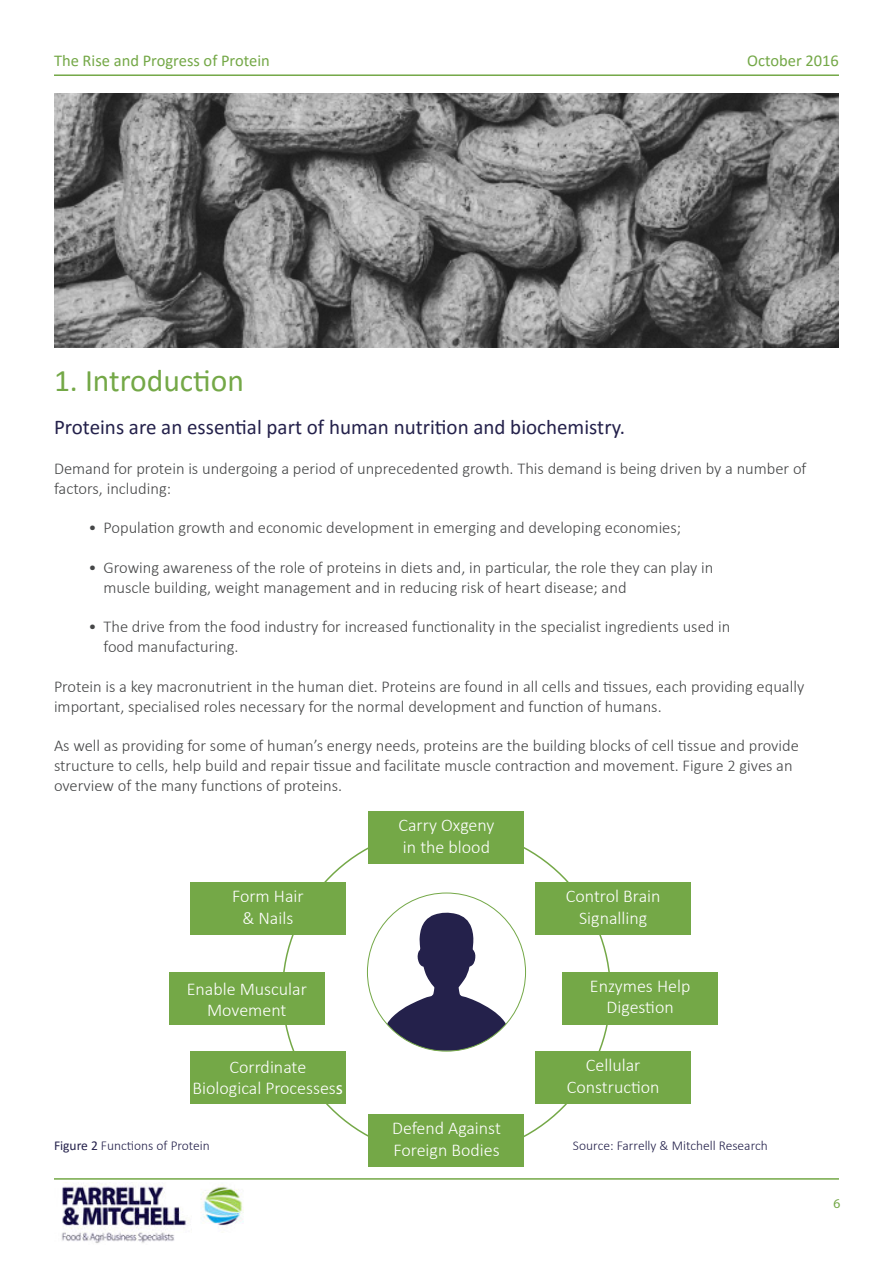
<style>
.page{position:relative;width:893px;height:1263px;background:#fff}
.page>*{position:absolute;margin:0;border:0;box-sizing:border-box;transform-origin:0 0}
.t1{font:31.5px "Calibri";color:#74a847}
.t2{font:21px "Calibri";color:#24214b}
.t3{font:300 18px/21.6px "Calibri";color:#fff;text-align:center}
.t4{font:300 16.5px/19.8px "Calibri";color:#454647}
.t5{font:16.5px "Calibri";color:#74a847}
.t6{font:300 13.5px "Calibri";color:#24214b}
.t7{font:13.5px "Myriad Pro";color:#74a847}
.s1{font-family:"Myriad Pro";font-weight:400}
.s2{font-weight:400}
</style>
<div class="page">
<hr style="left:54px;top:74px;width:785px;height:2px;background:#74a847">
<hr style="left:54px;top:1178px;width:785px;height:2px;background:#74a847">
<img style="left:61px;top:1182px;width:183px;height:61px">
<img style="left:54px;top:94px;width:785px;height:254px">
<svg style="left:385px;top:912px;width:123px;height:138px"></svg>
<div style="left:369px;top:812px;width:155px;height:52px;background:#74a847"></div>
<div style="left:369px;top:1114px;width:155px;height:53px;background:#74a847"></div>
<div style="left:536px;top:882px;width:155px;height:53px;background:#74a847"></div>
<div style="left:190px;top:882px;width:155px;height:53px;background:#74a847"></div>
<div style="left:536px;top:1052px;width:155px;height:52px;background:#74a847"></div>
<div style="left:190px;top:1052px;width:155px;height:52px;background:#74a847"></div>
<div style="left:563px;top:972px;width:155px;height:52px;background:#74a847"></div>
<div style="left:169px;top:972px;width:155px;height:52px;background:#74a847"></div>
<p class="t5" style="left:54px;top:55px;width:217px">The Rise and Progress of Protein</p>
<p class="t5" style="left:747px;top:55px;width:93px">October 2016</p>
<h1 class="t1" style="left:54px;top:359px;width:191px">1. Introduction</h1>
<p class="t2" style="left:54px;top:413px;width:573px">Proteins are an essential part of human nutrition and biochemistry.</p>
<p class="t4" style="left:54px;top:458px;width:754px">Demand for protein is undergoing a period of unprecedented growth. This demand is being driven by a number of factors, including:</p>
<p class="t4" style="left:89px;top:519px;width:594px">• Population growth and economic development in emerging and developing economies;</p>
<p class="t4" style="left:104px;top:558px;width:611px;text-indent:-15px">• Growing awareness of the role of proteins in diets and, in particular, the role they can play in muscle building, weight management and in reducing risk of heart disease; and</p>
<p class="t4" style="left:104px;top:618px;width:628px;text-indent:-15px">• The drive from the food industry for increased functionality in the specialist ingredients used in food manufacturing.</p>
<p class="t4" style="left:54px;top:676px;width:752px">Protein is a key macronutrient in the human diet. Proteins are found in all cells and tissues, each providing equally important, specialised roles necessary for the normal development and function of humans.</p>
<p class="t4" style="left:54px;top:736px;width:746px">As well as providing for some of human’s energy needs, proteins are the building blocks of cell tissue and provide structure to cells, help build and repair tissue and facilitate muscle contraction and movement. Figure 2 gives an overview of the many functions of proteins.</p>
<p class="t3" style="left:398px;top:815px;width:97px;text-align:left">Carry Oxgeny in the blood</p>
<p class="t3" style="left:232px;top:886px;width:73px">Form Hair &amp; Nails</p>
<p class="t3" style="left:566px;top:886px;width:96px">Control Brain<br>Signalling</p>
<p class="t3" style="left:187px;top:979px;width:122px">Enable Muscular<br>Movement</p>
<p class="t3" style="left:590px;top:976px;width:102px">Enzymes Help<br>Digestion</p>
<p class="t3" style="left:193px;top:1057px;width:152px">Corrdinate<br>Biological Processes<span class="s1">s</span></p>
<p class="t3" style="left:567px;top:1055px;width:94px">Cellular<br>Construction</p>
<p class="t3" style="left:392px;top:1118px;width:110px;text-align:left">Defend Against<br>Foreign Bodies</p>
<p class="t6" style="left:54px;top:1137px;width:157px"><span class="s2">Figure 2</span> Functions of Protein</p>
<p class="t6" style="left:573px;top:1137px;width:196px">Source: Farrelly &amp; Mitchell Research</p>
<p class="t7" style="left:833px;top:1198px;width:8px">6</p>
</div>
